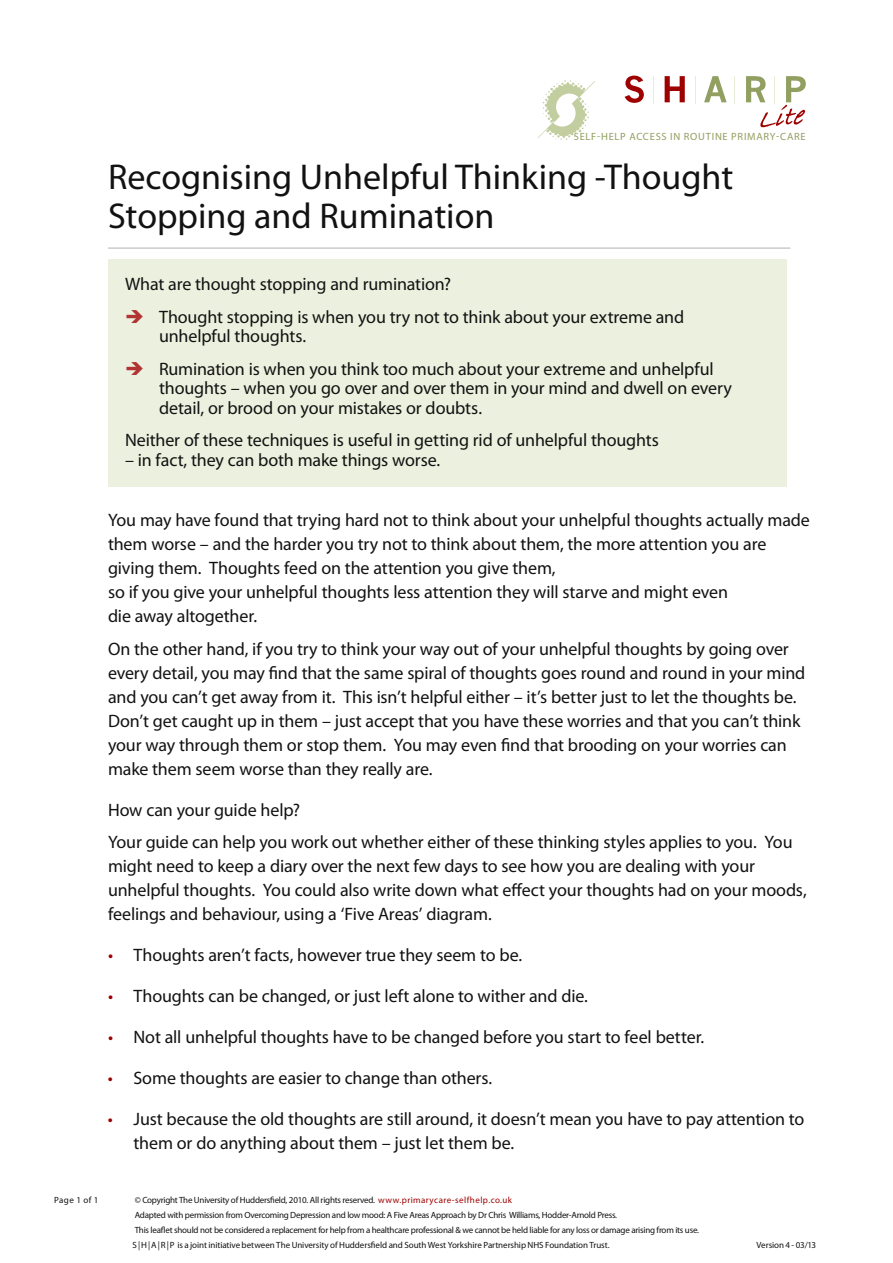
<style>
.page{position:relative;width:893px;height:1263px;background:#fff}
.page>*{position:absolute;margin:0;border:0;box-sizing:border-box;transform-origin:0 0}
.t1{font:36px/39px "Myriad Pro";color:#121212}
.t2{font:18px/24px "Myriad Pro";letter-spacing:-.01em;color:#121212}
.t3{font:10.5px "Myriad Pro";letter-spacing:.07em;color:#919f61}
.t4{font:9px/15px "Myriad Pro";letter-spacing:-.025em;color:#121212}
.s1{color:#b13333}
.s2{color:#9e0000}
</style>
<div class="page">
<svg style="left:625px;top:76px;width:19px;height:27px"></svg>
<svg style="left:653px;top:76px;width:1px;height:27px"></svg>
<svg style="left:665px;top:76px;width:20px;height:26px"></svg>
<svg style="left:695px;top:76px;width:1px;height:27px"></svg>
<svg style="left:704px;top:76px;width:23px;height:26px"></svg>
<svg style="left:734px;top:76px;width:1px;height:27px"></svg>
<svg style="left:746px;top:76px;width:60px;height:51px"></svg>
<svg style="left:537px;top:80px;width:58px;height:60px"></svg>
<div style="left:108px;top:260px;width:679px;height:227px;background:#ecf0de"></div>
<hr style="left:108px;top:248px;width:682px;height:1px;background:#b2b2b6">
<p class="t3" style="left:574px;top:130px;width:214px">Self-Help Access in Routine Primary-Car</p>
<p class="t3" style="left:800px;top:130px;width:7px">e</p>
<h1 class="t1" style="left:108px;top:157px;width:627px">Recognising Unhelpful Thinking -Thought<br>Stopping and Rumination</h1>
<p class="t2" style="left:125px;top:272px;width:328px">What are thought stopping and rumination?</p>
<p class="t2" style="left:159px;top:307px;width:527px;line-height:19.5px;text-indent:-34px"><span class="s1">➔</span> Thought stopping is when you try not to think about your extreme and unhelpful thoughts.</p>
<p class="t2" style="left:159px;top:359px;width:574px;line-height:19.5px;text-indent:-34px"><span class="s1">➔</span> Rumination is when you think too much about your extreme and unhelpful thoughts – when you go over and over them in your mind and dwell on every detail, or brood on your mistakes or doubts.</p>
<p class="t2" style="left:125px;top:428px;width:535px">Neither of these techniques is useful in getting rid of unhelpful thoughts</p>
<p class="t2" style="left:125px;top:447px;width:317px">– in fact, they can both make things worse.</p>
<p class="t2" style="left:108px;top:508px;width:703px">You may have found that trying hard not to think about your unhelpful thoughts actually made them worse – and the harder you try not to think about them, the more attention you are giving them. Thoughts feed on the attention you give them,<br>so if you give your unhelpful thoughts less attention they will starve and might even<br>die away altogether.</p>
<p class="t2" style="left:108px;top:636px;width:699px">On the other hand, if you try to think your way out of your unhelpful thoughts by going over every detail, you may find that the same spiral of thoughts goes round and round in your mind and you can’t get away from it. This isn’t helpful either – it’s better just to let the thoughts be.<br>Don’t get caught up in them – just accept that you have these worries and that you can’t think your way through them or stop them. You may even find that brooding on your worries can make them seem worse than they really are.</p>
<p class="t2" style="left:108px;top:793px;width:686px;line-height:32.5px">How can your guide help?<br>Your guide can help you work out whether either of these thinking styles applies to you. You</p>
<p class="t2" style="left:108px;top:854px;width:700px">might need to keep a diary over the next few days to see how you are dealing with your unhelpful thoughts. You could also write down what effect your thoughts had on your moods, feelings and behaviour, using a ‘Five Areas’ diagram.</p>
<p class="t2" style="left:108px;top:943px;width:416px"><span class="s2">•</span> Thoughts aren’t facts, however true they seem to be.</p>
<p class="t2" style="left:108px;top:984px;width:481px"><span class="s2">•</span> Thoughts can be changed, or just left alone to wither and die.</p>
<p class="t2" style="left:108px;top:1025px;width:598px"><span class="s2">•</span> Not all unhelpful thoughts have to be changed before you start to feel better.</p>
<p class="t2" style="left:108px;top:1066px;width:386px"><span class="s2">•</span> Some thoughts are easier to change than others.</p>
<p class="t2" style="left:133px;top:1107px;width:672px;text-indent:-26px"><span class="s2">•</span> Just because the old thoughts are still around, it doesn’t mean you have to pay attention to them or do anything about them – just let them be.</p>
<p class="t4" style="left:54px;top:1192px;width:46px">Page 1 of 1</p>
<p class="t4" style="left:133px;top:1192px;width:568px">© Copyright The University of Huddersfield, 2010. All rights reserved. <span class="s2">www.primarycare-selfhelp.co.uk<br></span>Adapted with permission from Overcoming Depression and low mood: A Five Areas Approach by Dr Chris Williams, Hodder-Arnold Press.<br>This leaflet should not be considered a replacement for help from a healthcare professional &amp; we cannot be held liable for any loss or damage arising from its use.<br>S|H|A|R|P is a joint initiative between The University of Huddersfield and South West Yorkshire Partnership NHS Foundation Trust.</p>
<p class="t4" style="left:757px;top:1237px;width:61px">Version 4 - 03/13</p>
</div>
